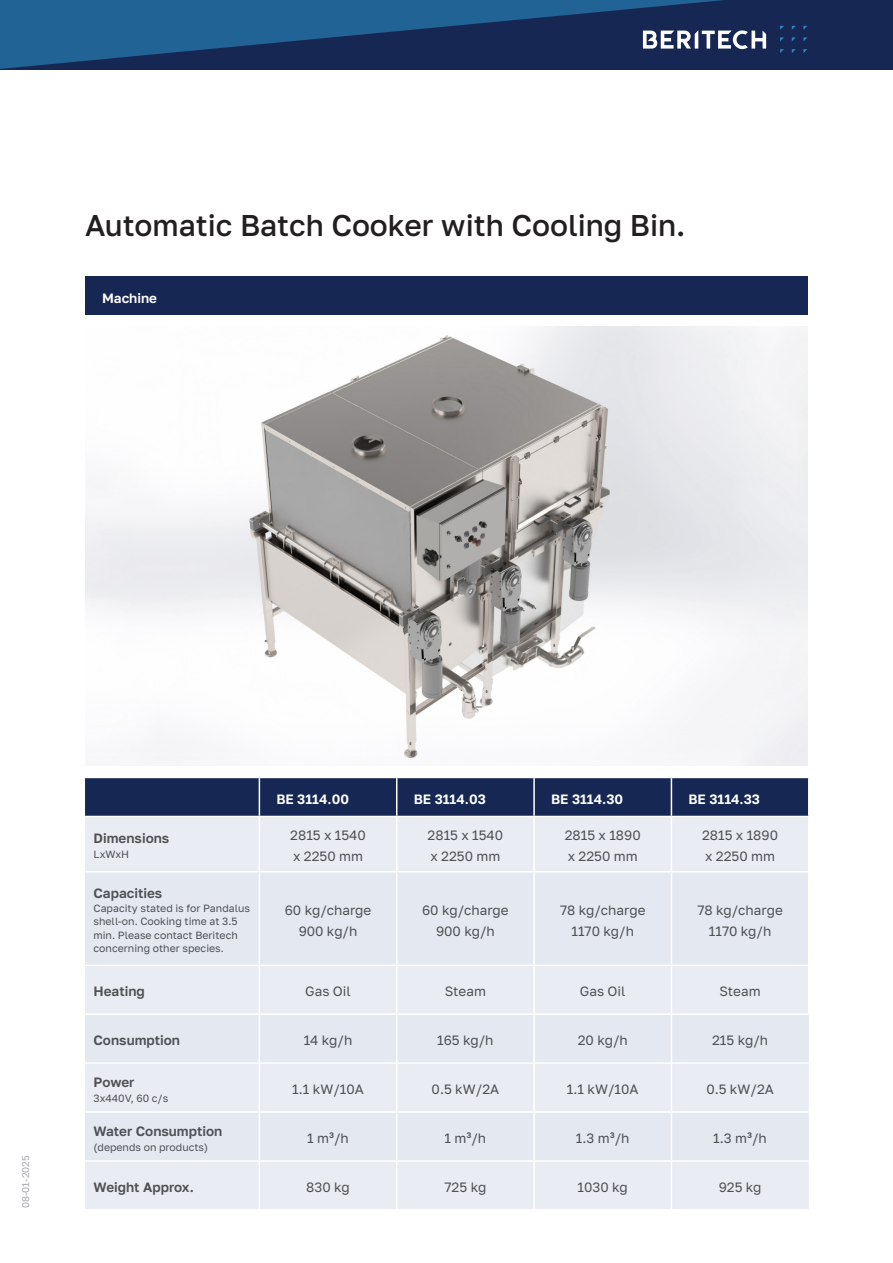
<style>
.page{position:relative;width:893px;height:1263px;background:#fff}
.page>*{position:absolute;margin:0;border:0;box-sizing:border-box;transform-origin:0 0}
.t1{font:500 30px "Golos Text";color:#231f20}
.t2{font:13.5px "Golos Text";color:#4f5153}
.t3{font:600 13.5px "Golos Text";color:#4f5153}
.t4{font:600 13.5px "Golos Text";color:#fff}
.t5{font:10.5px/13.5px "Golos Text";color:#4f5153}
.Emne_blå{font:9.75px "Golos Text";color:#a8a9ad}
</style>
<div class="page">
<div style="left:0;top:0;width:893px;height:70px;background:#172754"></div>
<svg style="left:0;top:0;width:723px;height:69px;fill:#216394"></svg>
<svg style="left:643px;top:30px;width:123px;height:19px"></svg>
<svg style="left:780px;top:37px;width:4px;height:4px"></svg>
<svg style="left:803px;top:37px;width:4px;height:4px"></svg>
<svg style="left:803px;top:49px;width:4px;height:4px"></svg>
<img style="left:85px;top:327px;width:723px;height:439px">
<div style="left:85px;top:778px;width:723px;height:38px;background:#172754"></div>
<div style="left:85px;top:817px;width:724px;height:392px;background:#eaecf3"></div>
<div style="left:85px;top:872px;width:724px;height:288px;background:#e4e8f0"></div>
<hr style="left:259px;top:778px;width:1px;height:38px;background:#fff">
<hr style="left:396px;top:778px;width:1px;height:38px;background:#fff">
<hr style="left:533px;top:778px;width:2px;height:38px;background:#fff">
<hr style="left:671px;top:778px;width:1px;height:38px;background:#fff">
<hr style="left:259px;top:817px;width:1px;height:54px;background:#fff">
<hr style="left:396px;top:817px;width:1px;height:54px;background:#fff">
<hr style="left:533px;top:817px;width:2px;height:54px;background:#fff">
<hr style="left:671px;top:817px;width:1px;height:54px;background:#fff">
<hr style="left:808px;top:817px;width:1px;height:54px;background:#fff">
<hr style="left:85px;top:871px;width:174px;height:1px;background:#fff">
<hr style="left:259px;top:871px;width:138px;height:1px;background:#fff">
<hr style="left:259px;top:872px;width:1px;height:92px;background:#fff">
<hr style="left:397px;top:871px;width:137px;height:1px;background:#fff">
<hr style="left:396px;top:872px;width:1px;height:92px;background:#fff">
<hr style="left:534px;top:871px;width:137px;height:1px;background:#fff">
<hr style="left:533px;top:872px;width:2px;height:92px;background:#fff">
<hr style="left:671px;top:871px;width:138px;height:1px;background:#fff">
<hr style="left:671px;top:872px;width:1px;height:92px;background:#fff">
<hr style="left:808px;top:872px;width:1px;height:92px;background:#fff">
<hr style="left:85px;top:964px;width:174px;height:2px;background:#fff">
<hr style="left:259px;top:964px;width:138px;height:2px;background:#fff">
<hr style="left:259px;top:966px;width:1px;height:47px;background:#fff">
<hr style="left:397px;top:964px;width:137px;height:2px;background:#fff">
<hr style="left:396px;top:966px;width:1px;height:47px;background:#fff">
<hr style="left:534px;top:964px;width:137px;height:2px;background:#fff">
<hr style="left:533px;top:966px;width:2px;height:47px;background:#fff">
<hr style="left:671px;top:964px;width:138px;height:2px;background:#fff">
<hr style="left:671px;top:966px;width:1px;height:47px;background:#fff">
<hr style="left:808px;top:966px;width:1px;height:47px;background:#fff">
<hr style="left:85px;top:1013px;width:174px;height:2px;background:#fff">
<hr style="left:259px;top:1013px;width:138px;height:2px;background:#fff">
<hr style="left:259px;top:1015px;width:1px;height:47px;background:#fff">
<hr style="left:397px;top:1013px;width:137px;height:2px;background:#fff">
<hr style="left:396px;top:1015px;width:1px;height:47px;background:#fff">
<hr style="left:534px;top:1013px;width:137px;height:2px;background:#fff">
<hr style="left:533px;top:1015px;width:2px;height:47px;background:#fff">
<hr style="left:671px;top:1013px;width:138px;height:2px;background:#fff">
<hr style="left:671px;top:1015px;width:1px;height:47px;background:#fff">
<hr style="left:85px;top:1062px;width:174px;height:2px;background:#fff">
<hr style="left:259px;top:1062px;width:138px;height:2px;background:#fff">
<hr style="left:259px;top:1064px;width:1px;height:47px;background:#fff">
<hr style="left:397px;top:1062px;width:137px;height:2px;background:#fff">
<hr style="left:396px;top:1064px;width:1px;height:47px;background:#fff">
<hr style="left:534px;top:1062px;width:137px;height:2px;background:#fff">
<hr style="left:533px;top:1064px;width:2px;height:47px;background:#fff">
<hr style="left:671px;top:1062px;width:138px;height:2px;background:#fff">
<hr style="left:671px;top:1064px;width:1px;height:47px;background:#fff">
<hr style="left:85px;top:1111px;width:174px;height:2px;background:#fff">
<hr style="left:259px;top:1111px;width:138px;height:2px;background:#fff">
<hr style="left:259px;top:1113px;width:1px;height:47px;background:#fff">
<hr style="left:397px;top:1111px;width:137px;height:2px;background:#fff">
<hr style="left:396px;top:1113px;width:1px;height:47px;background:#fff">
<hr style="left:534px;top:1111px;width:137px;height:2px;background:#fff">
<hr style="left:533px;top:1113px;width:2px;height:47px;background:#fff">
<hr style="left:671px;top:1111px;width:138px;height:2px;background:#fff">
<hr style="left:671px;top:1113px;width:1px;height:47px;background:#fff">
<hr style="left:85px;top:1160px;width:174px;height:2px;background:#fff">
<hr style="left:259px;top:1160px;width:138px;height:2px;background:#fff">
<hr style="left:259px;top:1162px;width:1px;height:47px;background:#fff">
<hr style="left:397px;top:1160px;width:137px;height:2px;background:#fff">
<hr style="left:396px;top:1162px;width:1px;height:47px;background:#fff">
<hr style="left:534px;top:1160px;width:137px;height:2px;background:#fff">
<hr style="left:533px;top:1162px;width:2px;height:47px;background:#fff">
<hr style="left:671px;top:1160px;width:138px;height:2px;background:#fff">
<hr style="left:671px;top:1162px;width:1px;height:47px;background:#fff">
<div style="left:85px;top:277px;width:723px;height:38px;background:#172754"></div>
<p class="t1" style="left:85px;top:207px;width:602px">Automatic Batch Cooker with Cooling Bin.</p>
<p class="t4" style="left:102px;top:290px;width:57px">Machine</p>
<p class="Emne_blå" style="left:20px;top:1208px;width:55px;rotate:-90deg">08-01-2025</p>
<p class="t3" style="left:94px;top:830px;width:77px">Dimensions</p>
<p class="t5" style="left:94px;top:848px;width:37px">LxWxH</p>
<p class="t4" style="left:276px;top:791px;width:74px">BE 3114.00</p>
<p class="t4" style="left:414px;top:791px;width:74px">BE 3114.03</p>
<p class="t4" style="left:551px;top:791px;width:74px">BE 3114.30</p>
<p class="t4" style="left:688px;top:791px;width:73px">BE 3114.33</p>
<p class="t2" style="left:290px;top:827px;width:77px">2815 x 1540</p>
<p class="t2" style="left:293px;top:848px;width:71px">x 2250 mm</p>
<p class="t2" style="left:428px;top:827px;width:77px">2815 x 1540</p>
<p class="t2" style="left:430px;top:848px;width:71px">x 2250 mm</p>
<p class="t2" style="left:565px;top:827px;width:77px">2815 x 1890</p>
<p class="t2" style="left:568px;top:848px;width:71px">x 2250 mm</p>
<p class="t2" style="left:702px;top:827px;width:77px">2815 x 1890</p>
<p class="t2" style="left:705px;top:848px;width:71px">x 2250 mm</p>
<p class="t3" style="left:94px;top:885px;width:70px">Capacities</p>
<p class="t5" style="left:94px;top:901px;width:158px">Capacity stated is for Pandalus shell-on. Cooking time at 3.5 min. Please contact Beritech concerning other species.</p>
<p class="t2" style="left:285px;top:902px;width:88px">60 kg/charge</p>
<p class="t2" style="left:299px;top:923px;width:60px">900 kg/h</p>
<p class="t2" style="left:422px;top:902px;width:88px">60 kg/charge</p>
<p class="t2" style="left:436px;top:923px;width:60px">900 kg/h</p>
<p class="t2" style="left:560px;top:902px;width:87px">78 kg/charge</p>
<p class="t2" style="left:571px;top:923px;width:64px">1170 kg/h</p>
<p class="t2" style="left:697px;top:902px;width:87px">78 kg/charge</p>
<p class="t2" style="left:709px;top:923px;width:64px">1170 kg/h</p>
<p class="t3" style="left:94px;top:983px;width:53px">Heating</p>
<p class="t2" style="left:305px;top:983px;width:47px">Gas Oil</p>
<p class="t2" style="left:445px;top:983px;width:43px">Steam</p>
<p class="t2" style="left:580px;top:983px;width:47px">Gas Oil</p>
<p class="t2" style="left:719px;top:983px;width:43px">Steam</p>
<p class="t3" style="left:94px;top:1032px;width:88px">Consumption</p>
<p class="t2" style="left:304px;top:1032px;width:50px">14 kg/h</p>
<p class="t2" style="left:437px;top:1032px;width:58px">165 kg/h</p>
<p class="t2" style="left:578px;top:1032px;width:52px">20 kg/h</p>
<p class="t2" style="left:712px;top:1032px;width:58px">215 kg/h</p>
<p class="t3" style="left:94px;top:1074px;width:42px">Power</p>
<p class="t5" style="left:94px;top:1091px;width:76px">3x440V, 60 c/s</p>
<p class="t2" style="left:292px;top:1081px;width:73px">1.1 kW/10A</p>
<p class="t2" style="left:432px;top:1081px;width:69px">0.5 kW/2A</p>
<p class="t2" style="left:567px;top:1081px;width:73px">1.1 kW/10A</p>
<p class="t2" style="left:706px;top:1081px;width:69px">0.5 kW/2A</p>
<p class="t3" style="left:94px;top:1122px;width:130px">Water Consumption</p>
<p class="t5" style="left:94px;top:1140px;width:116px">(depends on products)</p>
<p class="t2" style="left:307px;top:1130px;width:43px">1 m³/h</p>
<p class="t2" style="left:445px;top:1130px;width:43px">1 m³/h</p>
<p class="t2" style="left:576px;top:1130px;width:55px">1.3 m³/h</p>
<p class="t2" style="left:713px;top:1130px;width:55px">1.3 m³/h</p>
<p class="t3" style="left:94px;top:1179px;width:102px">Weight Approx.</p>
<p class="t2" style="left:306px;top:1179px;width:45px">830 kg</p>
<p class="t2" style="left:444px;top:1179px;width:43px">725 kg</p>
<p class="t2" style="left:578px;top:1179px;width:52px">1030 kg</p>
<p class="t2" style="left:719px;top:1179px;width:44px">925 kg</p>
</div>
